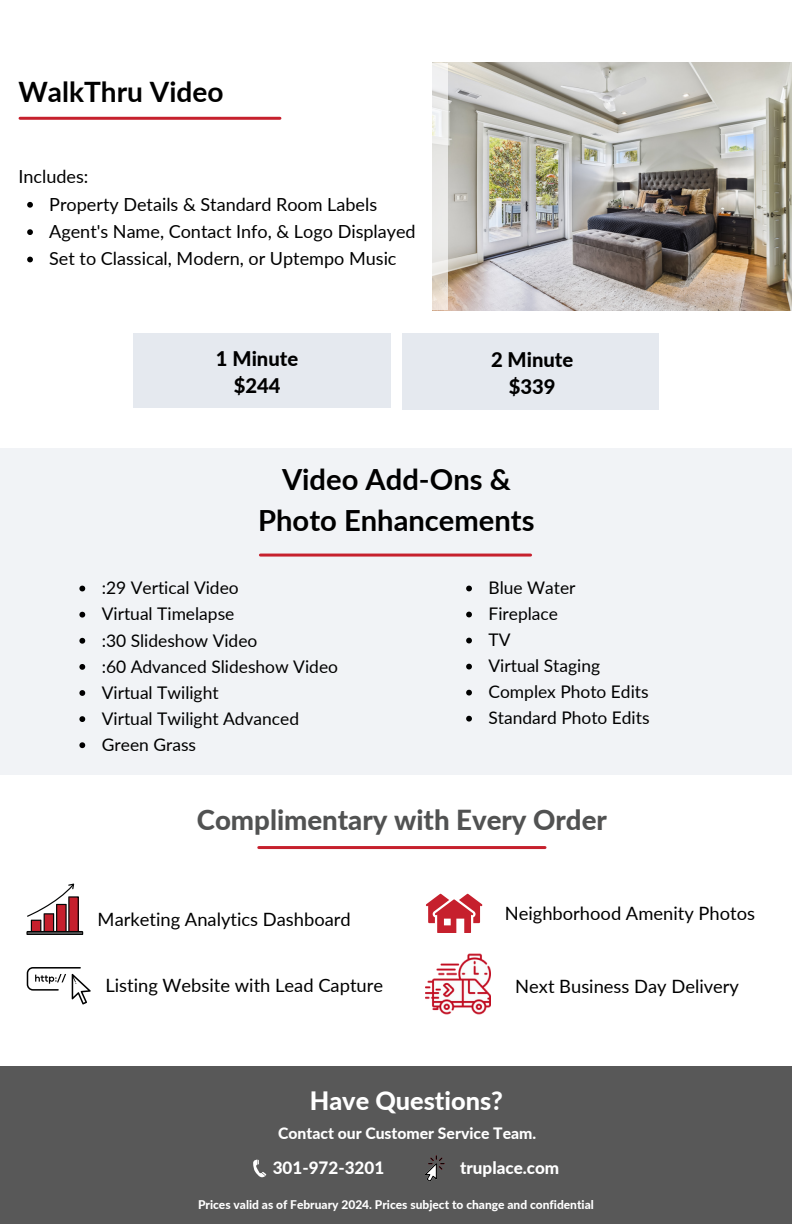
<style>
.page{position:relative;width:792px;height:1224px;background:#fff}
.page>*{position:absolute;margin:0;border:0;box-sizing:border-box;transform-origin:0 0}
.t1{font:700 29.2px/40.6px "Lato";color:#000;text-align:center}
.t2{font:700 28px "Lato";color:#000}
.t3{font:800 27.6px "Lato";color:#515252}
.t4{font:800 25.4px "Lato";color:#fff}
.t5{font:800 20.2px/27px "Lato";color:#000;text-align:center}
.t6{font:18.4px "Lato";color:#000}
.t7{font:18px "Lato";color:#000}
.t8{font:17.4px "Lato";color:#000}
.t9{font:800 17px "Lato";color:#fff}
.t10{font:800 15.8px "Lato";color:#fff}
.t11{font:800 12px "Lato";color:#fff}
</style>
<div class="page">
<img style="left:448px;top:63px;width:344px;height:247px">
<hr style="left:20px;top:117px;width:260px;height:3px;background:#c6202d">
<div style="left:402px;top:334px;width:257px;height:76px;background:#e5e9ef"></div>
<div style="left:133px;top:334px;width:258px;height:74px;background:#e5e9ef"></div>
<div style="left:0;top:449px;width:792px;height:326px;background:#f1f3f6"></div>
<hr style="left:260px;top:554px;width:271px;height:3px;background:#c6202d">
<hr style="left:259px;top:846px;width:286px;height:3px;background:#c6202d">
<div style="left:0;top:1067px;width:792px;height:157px;background:#585858"></div>
<svg style="left:253px;top:1160px;width:13px;height:18px"></svg>
<svg style="left:425px;top:1155px;width:19px;height:26px"></svg>
<svg style="left:79px;top:586px;width:6px;height:5px"></svg>
<svg style="left:79px;top:612px;width:6px;height:6px"></svg>
<svg style="left:79px;top:638px;width:6px;height:6px"></svg>
<svg style="left:79px;top:664px;width:6px;height:6px"></svg>
<svg style="left:79px;top:690px;width:6px;height:6px"></svg>
<svg style="left:79px;top:716px;width:6px;height:6px"></svg>
<svg style="left:79px;top:742px;width:6px;height:6px"></svg>
<svg style="left:27px;top:202px;width:6px;height:6px"></svg>
<svg style="left:27px;top:229px;width:6px;height:6px"></svg>
<svg style="left:27px;top:257px;width:6px;height:5px"></svg>
<svg style="left:466px;top:586px;width:6px;height:5px"></svg>
<svg style="left:466px;top:612px;width:6px;height:5px"></svg>
<svg style="left:466px;top:638px;width:6px;height:5px"></svg>
<svg style="left:466px;top:664px;width:6px;height:5px"></svg>
<svg style="left:466px;top:690px;width:6px;height:6px"></svg>
<svg style="left:466px;top:716px;width:6px;height:6px"></svg>
<svg style="left:26px;top:931px;width:57px;height:4px"></svg>
<svg style="left:27px;top:884px;width:52px;height:49px"></svg>
<svg style="left:27px;top:967px;width:64px;height:37px"></svg>
<svg style="left:426px;top:894px;width:56px;height:39px"></svg>
<img style="left:426px;top:953px;width:64px;height:62px">
<p class="t2" style="left:19px;top:75px;width:206px">WalkThru Video</p>
<p class="t7" style="left:19px;top:165px;width:71px">Includes:</p>
<p class="t7" style="left:49px;top:193px;width:329px">Property Details &amp; Standard Room Labels</p>
<p class="t7" style="left:49px;top:220px;width:368px">Agent's Name, Contact Info, &amp; Logo Displayed</p>
<p class="t7" style="left:49px;top:248px;width:349px">Set to Classical, Modern, or Uptempo Music</p>
<p class="t5" style="left:216px;top:344px;width:84px">1 Minute $244</p>
<p class="t5" style="left:491px;top:346px;width:84px">2 Minute $339</p>
<p class="t1" style="left:258px;top:459px;width:278px">Video Add-Ons &amp;<br>Photo Enhancements</p>
<h1 class="t8" style="left:102px;top:577px;width:139px">:29 Vertical Video</h1>
<h3 class="t8" style="left:102px;top:603px;width:134px">Virtual Timelapse</h3>
<h3 class="t8" style="left:102px;top:629px;width:157px">:30 Slideshow Video</h3>
<h1 class="t8" style="left:102px;top:656px;width:238px">:60 Advanced Slideshow Video</h1>
<p class="t8" style="left:102px;top:682px;width:118px">Virtual Twilight</p>
<p class="t8" style="left:102px;top:708px;width:199px">Virtual Twilight Advanced</p>
<p class="t8" style="left:102px;top:734px;width:96px">Green Grass</p>
<p class="t8" style="left:489px;top:577px;width:89px">Blue Water</p>
<p class="t8" style="left:489px;top:603px;width:71px">Fireplace</p>
<p class="t8" style="left:489px;top:629px;width:24px">TV</p>
<h1 class="t8" style="left:489px;top:655px;width:113px">Virtual Staging</h1>
<p class="t8" style="left:489px;top:681px;width:162px">Complex Photo Edits</p>
<h4 class="t8" style="left:489px;top:707px;width:163px">Standard Photo Edits</h4>
<h4 class="t3" style="left:197px;top:803px;width:412px">Complimentary with Every Order</h4>
<h4 class="t6" style="left:98px;top:908px;width:255px">Marketing Analytics Dashboard</h4>
<p class="t6" style="left:105px;top:974px;width:279px">Listing Website with Lead Capture</p>
<h4 class="t6" style="left:505px;top:902px;width:252px">Neighborhood Amenity Photos</h4>
<h2 class="t6" style="left:515px;top:975px;width:225px">Next Business Day Delivery</h2>
<p class="t4" style="left:310px;top:1085px;width:195px">Have Questions?</p>
<p class="t10" style="left:278px;top:1123px;width:260px">Contact our Customer Service Team.</p>
<p class="t9" style="left:273px;top:1158px;width:113px">301-972-3201</p>
<p class="t9" style="left:460px;top:1158px;width:101px">truplace.com</p>
<p class="t11" style="left:198px;top:1197px;width:397px">Prices valid as of February 2024. Prices subject to change and confidential</p>
</div>
